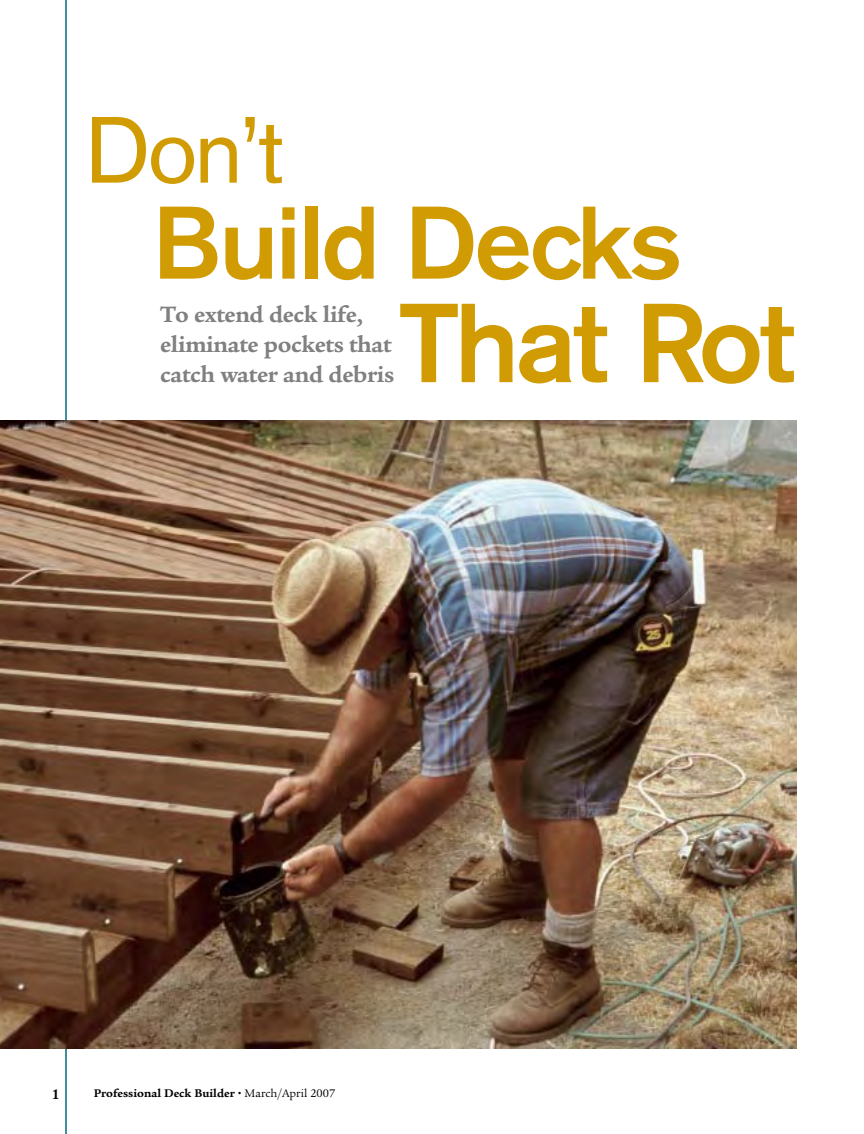
<style>
.page{position:relative;width:864px;height:1134px;background:#fff}
.page>*{position:absolute;margin:0;border:0;box-sizing:border-box;transform-origin:0 0}
.t1{font:500 111px "Akzidenz Grotesk BE";letter-spacing:-.03em;color:#d19b03}
.t2{font:500 102px "Akzidenz Grotesk BE";letter-spacing:-.03em;color:#d19b03}
.t3{font:93px "Akzidenz Grotesk BE";color:#d19b03}
.t4{font:700 24px/30px "Legacy Serif";letter-spacing:-.015em;color:#808080}
.t5{font:700 15px "Legacy Serif";color:#000}
.t6{font:700 12px "Legacy Serif";color:#000}
.s1{font-weight:900}
.s2{font-weight:400}
</style>
<div class="page">
<hr style="left:65px;top:0;width:2px;height:1134px;background:#016b7e">
<img style="left:0;top:421px;width:796px;height:627px">
<h3 class="t3" style="left:85px;top:117px;width:202px">Don’t</h3>
<h2 class="t2" style="left:152px;top:207px;width:532px">Build Decks</h2>
<h1 class="t1" style="left:398px;top:304px;width:399px">That Rot</h1>
<p class="t4" style="left:160px;top:301px;width:236px">To extend deck life, eliminate pockets that catch water and debris</p>
<p class="t5" style="left:52px;top:1088px;width:9px">1</p>
<p class="t6" style="left:94px;top:1088px;width:243px">Professional Deck Builder <span class="s1">•</span> <span class="s2">March/April 2007</span></p>
</div>
